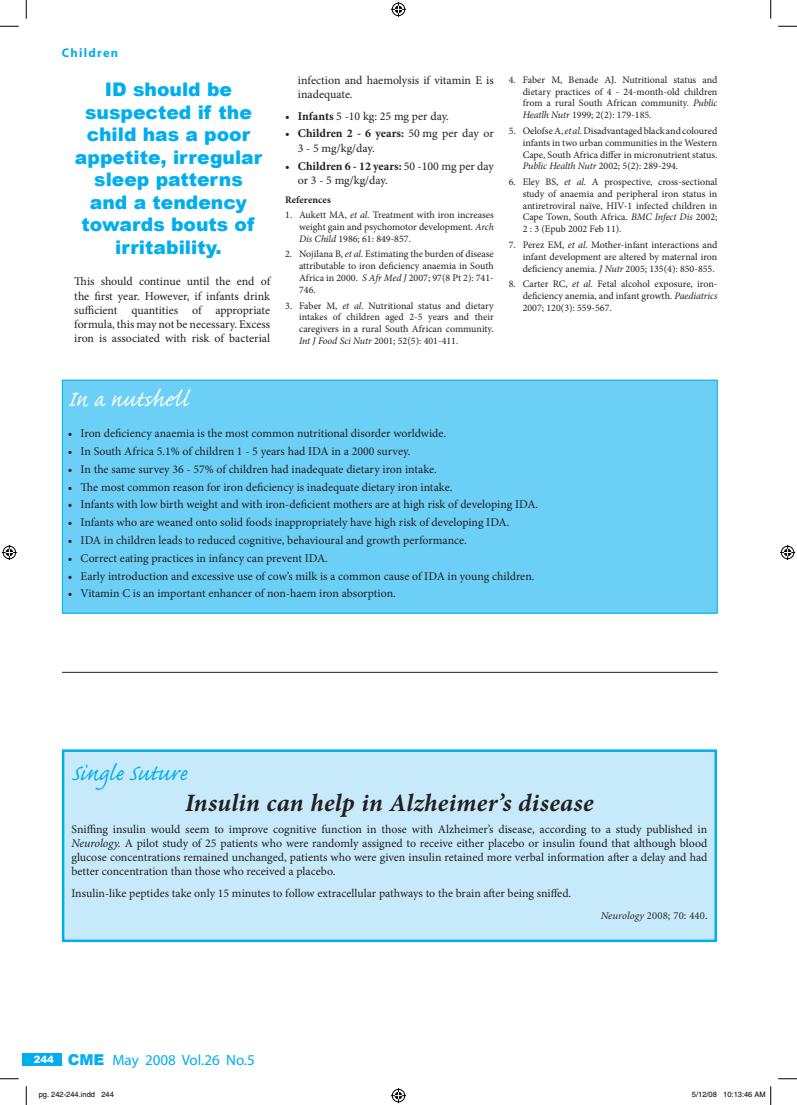
<style>
.page{position:relative;width:797px;height:1105px;background:#fff}
.page>*{position:absolute;margin:0;border:0;box-sizing:border-box;transform-origin:0 0}
.t1{font:28.75px "Caflisch Script Pro";letter-spacing:-.005em;color:#00aeef}
.t2{font:28.75px "Caflisch Script Pro";color:#fff}
.t3{font:italic 700 25px "Minion Pro";letter-spacing:.01em;color:#231f20}
.t4{font:900 18.75px/22.5px "Arial";color:#00aeef;text-align:center}
.t5{font:15px "Myriad";color:#00aeef}
.t6{font:700 12.5px "Myriad";letter-spacing:.1em;color:#00aeef}
.t7{font:11.88px/14.2px "Minion Pro";color:#231f20}
.t8{font:10.62px "Minion";letter-spacing:.015em;color:#231f20}
.t9{font:10px/11.9px "Minion Pro";color:#231f20;text-align:justify}
.t10{font:700 10px "Minion Pro";letter-spacing:.005em;color:#231f20}
.t11{font:900 10px "Arial";color:#fff}
.t12{font:7.5px "Helvetica";color:#000}
.s1{font-weight:700}
.s2{font-style:italic}
.s3{font-family:"Arial";font-weight:900}
</style>
<div class="page">
<div style="left:22px;top:1053px;width:40px;height:12px;background:#00aeef"></div>
<div style="left:62px;top:380px;width:655px;height:233px;background:#6bcff6"></div>
<div style="left:62px;top:380px;width:655px;height:233px;border:1px solid #00aeef"></div>
<hr style="left:62px;top:672px;width:655px;height:1px;background:#231f20">
<div style="left:63px;top:751px;width:652px;height:190px;background:#c6eafa"></div>
<div style="left:62px;top:749px;width:655px;height:193px;border:2px solid #00aeef"></div>
<svg style="left:0;top:25px;width:19px;height:2px"></svg>
<svg style="left:778px;top:25px;width:19px;height:2px"></svg>
<svg style="left:0;top:1078px;width:19px;height:1px"></svg>
<svg style="left:778px;top:1078px;width:19px;height:1px"></svg>
<svg style="left:25px;top:0;width:2px;height:19px"></svg>
<svg style="left:25px;top:1086px;width:2px;height:19px"></svg>
<svg style="left:770px;top:0;width:1px;height:19px"></svg>
<svg style="left:391px;top:2px;width:15px;height:15px"></svg>
<svg style="left:391px;top:1088px;width:15px;height:15px"></svg>
<svg style="left:2px;top:545px;width:15px;height:15px"></svg>
<svg style="left:780px;top:545px;width:15px;height:15px"></svg>
<svg style="left:770px;top:1086px;width:1px;height:19px"></svg>
<p class="t6" style="left:62px;top:46px;width:58px">Children</p>
<h3 class="t4" style="left:75px;top:79px;width:189px">ID should be suspected if the child has a poor appetite, irregular sleep patterns and a tendency towards bouts of irritability.</h3>
<p class="t7" style="left:74px;top:275px;width:197px;text-align:justify">This should continue until the end of the first year. However, if infants drink sufficient quantities of appropriate formula, this may not be necessary. Excess iron is associated with risk of bacterial</p>
<p class="t7" style="left:298px;top:73px;width:197px">infection and haemolysis if vitamin E is inadequate.</p>
<p class="t7" style="left:285px;top:109px;width:165px">• <span class="s1">Infants</span> 5 -10 kg: 25 mg per day.</p>
<p class="t7" style="left:298px;top:127px;width:197px;text-indent:-13px">• <span class="s1">Children 2 - 6 years:</span> 50 mg per day or<br>3 - 5 mg/kg/day.</p>
<p class="t7" style="left:298px;top:159px;width:197px;text-indent:-13px">• <span class="s1">Children 6 - 12 years:</span> 50 -100 mg per day or 3 - 5 mg/kg/day.</p>
<p class="t10" style="left:285px;top:193px;width:47px">References</p>
<p class="t9" style="left:299px;top:209px;width:196px;text-indent:-14px">1. Aukett MA, <span class="s2">et al.</span> Treatment with iron increases weight gain and psychomotor development. <span class="s2">Arch Dis Child</span> 1986; 61: 849-857.</p>
<p class="t9" style="left:299px;top:248px;width:196px;text-indent:-14px">2. Nojilana B, <span class="s2">et al.</span> Estimating the burden of disease attributable to iron deficiency anaemia in South Africa in 2000. <span class="s2">S Afr Med J</span> 2007; 97(8 Pt 2): 741- 746.</p>
<p class="t9" style="left:299px;top:299px;width:196px;text-indent:-14px">3. Faber M, <span class="s2">et al</span>. Nutritional status and dietary intakes of children aged 2-5 years and their caregivers in a rural South African community.<br><span class="s2">Int J Food Sci Nutr</span> 2001; 52(5): 401-411.</p>
<p class="t9" style="left:522px;top:74px;width:196px;text-indent:-14px">4. Faber M, Benade AJ. Nutritional status and dietary practices of 4 - 24-month-old children from a rural South African community. <span class="s2">Public Heatlh Nutr</span> 1999; 2(2): 179-185.</p>
<p class="t9" style="left:522px;top:125px;width:196px;text-indent:-14px">5. Oelofse A, <span class="s2">et al</span>. Disadvantaged black and coloured infants in two urban communities in the Western Cape, South Africa differ in micronutrient status.<br><span class="s2">Public Health Nutr</span> 2002; 5(2): 289-294.</p>
<p class="t9" style="left:522px;top:176px;width:196px;text-indent:-14px">6. Eley BS, <span class="s2">et al</span>. A prospective, cross-sectional study of anaemia and peripheral iron status in antiretroviral naïve, HIV-1 infected children in Cape Town, South Africa. <span class="s2">BMC Infect Dis</span> 2002; 2 : 3 (Epub 2002 Feb 11).</p>
<p class="t9" style="left:522px;top:239px;width:196px;text-indent:-14px">7. Perez EM, <span class="s2">et al</span>. Mother-infant interactions and infant development are altered by maternal iron deficiency anemia. <span class="s2">J Nutr</span> 2005; 135(4): 850-855.</p>
<p class="t9" style="left:522px;top:278px;width:196px;text-indent:-14px">8. Carter RC, <span class="s2">et al.</span> Fetal alcohol exposure, iron&shy;deficiency anemia, and infant growth. <span class="s2">Paediatrics </span>2007; 120(3): 559-567.</p>
<h1 class="t2" style="left:68px;top:385px;width:122px">In a nutshell</h1>
<p class="t7" style="left:68px;top:426px;width:380px">• Iron deficiency anaemia is the most common nutritional disorder worldwide.</p>
<p class="t7" style="left:68px;top:444px;width:344px">• In South Africa 5.1% of children 1 - 5 years had IDA in a 2000 survey.</p>
<p class="t7" style="left:68px;top:462px;width:370px">• In the same survey 36 - 57% of children had inadequate dietary iron intake.</p>
<p class="t7" style="left:68px;top:480px;width:386px">• The most common reason for iron deficiency is inadequate dietary iron intake.</p>
<p class="t7" style="left:68px;top:497px;width:472px">• Infants with low birth weight and with iron-deficient mothers are at high risk of developing IDA.</p>
<p class="t7" style="left:68px;top:515px;width:443px">• Infants who are weaned onto solid foods inappropriately have high risk of developing IDA.</p>
<p class="t7" style="left:68px;top:533px;width:400px">• IDA in children leads to reduced cognitive, behavioural and growth performance.</p>
<p class="t7" style="left:68px;top:551px;width:261px">• Correct eating practices in infancy can prevent IDA.</p>
<p class="t7" style="left:68px;top:569px;width:468px">• Early introduction and excessive use of cow’s milk is a common cause of IDA in young children.</p>
<p class="t7" style="left:68px;top:586px;width:329px">• Vitamin C is an important enhancer of non-haem iron absorption.</p>
<h1 class="t1" style="left:71px;top:758px;width:117px">Single Suture</h1>
<h2 class="t3" style="left:185px;top:785px;width:410px">Insulin can help in Alzheimer’s disease</h2>
<p class="t7" style="left:71px;top:822px;width:637px;text-align:justify">Sniffing insulin would seem to improve cognitive function in those with Alzheimer’s disease, according to a study published in <span class="s2">Neurology.</span> A pilot study of 25 patients who were randomly assigned to receive either placebo or insulin found that although blood glucose concentrations remained unchanged, patients who were given insulin retained more verbal information after a delay and had better concentration than those who received a placebo.</p>
<p class="t7" style="left:71px;top:886px;width:501px">Insulin-like peptides take only 15 minutes to follow extracellular pathways to the brain after being sniffed.</p>
<p class="t8" style="left:600px;top:910px;width:109px"><span class="s2">Neurology</span> 2008; 70: 440.</p>
<p class="t5" style="left:68px;top:1052px;width:188px"><span class="s3">CME</span> May 2008 Vol.26 No.5</p>
<p class="t12" style="left:39px;top:1090px;width:77px">pg. 242-244.indd 244</p>
<p class="t12" style="left:692px;top:1090px;width:75px">5/12/08 10:13:46 AM</p>
<p class="t11" style="left:34px;top:1054px;width:22px">244</p>
</div>
